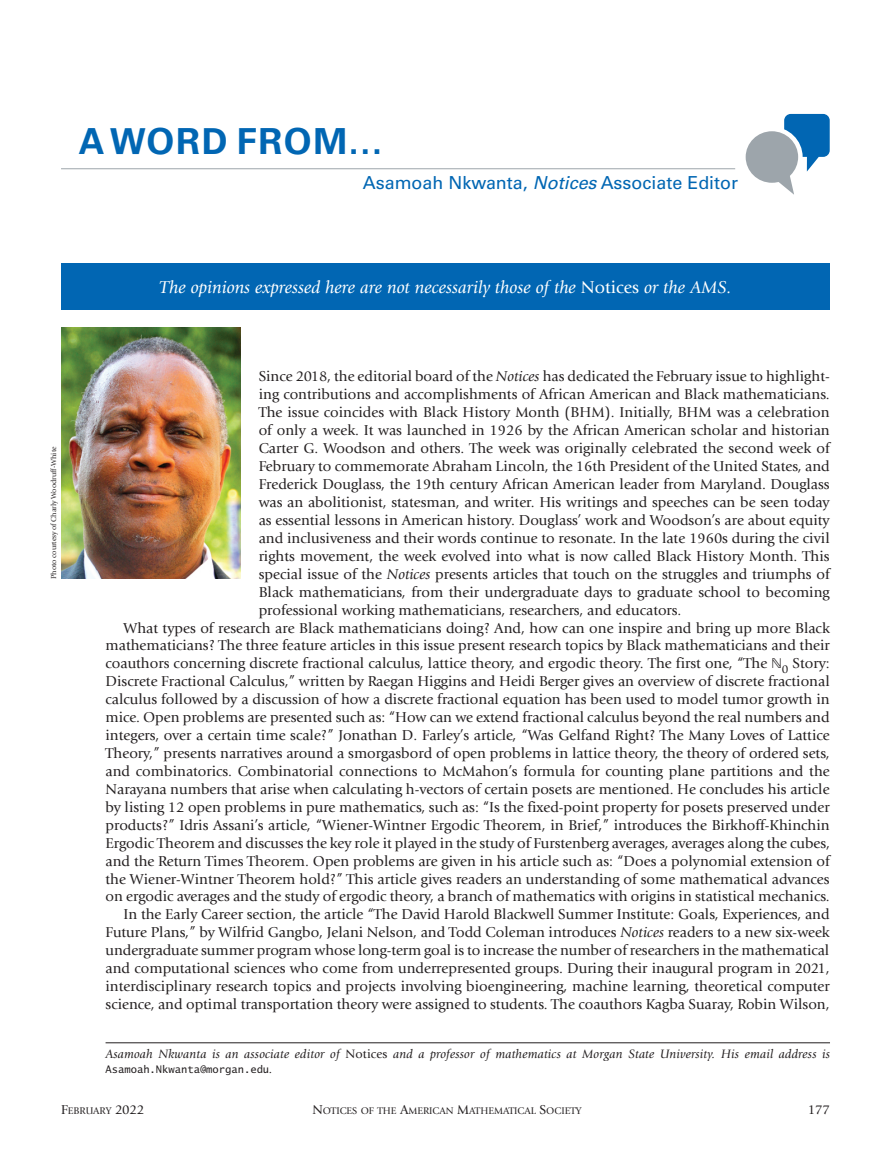
<style>
.page{position:relative;width:891px;height:1161px;background:#fff}
.page>*{position:absolute;margin:0;border:0;box-sizing:border-box;transform-origin:0 0}
.t1{font:700 35.85px "Univers LT Std";letter-spacing:.045em;color:#0166b3}
.t2{font:italic 18px "Giovanni Std";color:#fff}
.t3{font:18px "Univers LT Std";color:#0166b3}
.t4{font:15px "Giovanni Std";color:#231f20}
.t5{font:13.5px "Giovanni Std";color:#231f20}
.t6{font:italic 12.75px "Giovanni Std";letter-spacing:.015em;color:#231f20}
.t7{font:10.5px "Lucida Sans Typewriter";color:#231f20}
.t8{font:10.05px "Giovanni Std";color:#231f20}
.t9{font:7.5px "Giovanni Std";letter-spacing:-.005em;color:#231f20}
.s1{font-style:italic}
.s2{font-style:normal}
.s3{font-family:"STIX Two Math"}
.s4{font-family:"Giovanni Std";font-style:italic;font-size:12.75px}
.s5{font-size:13.5px}
</style>
<div class="page">
<hr style="left:61px;top:168px;width:674px;height:1px;background:#9da5ab">
<svg style="left:745px;top:114px;width:85px;height:81px"></svg>
<div style="left:61px;top:263px;width:769px;height:46px;background:#0166b3"></div>
<hr style="left:106px;top:1042px;width:724px;height:1px;background:#231f20">
<img style="left:61px;top:328px;width:180px;height:251px">
<h1 class="t1" style="left:79px;top:121px;width:305px">A WORD FROM...</h1>
<p class="t3" style="left:363px;top:172px;width:377px">Asamoah Nkwanta, <span class="s1">Notices</span> Associate Editor</p>
<p class="t9" style="left:50px;top:579px;width:134px;rotate:-90deg">Photo courtesy of Charly Woodruff-White</p>
<p class="t2" style="left:159px;top:277px;width:574px">The opinions expressed here are not necessarily those of the <span class="s2">Notices</span> or the AMS.</p>
<p class="t4" style="left:259px;top:368px;width:573px">Since 2018, the editorial board of the <span class="s1">Notices</span> has dedicated the February issue to highlight-</p>
<p class="t4" style="left:259px;top:386px;width:573px">ing contributions and accomplishments of African American and Black mathematicians.</p>
<p class="t4" style="left:259px;top:404px;width:573px">The issue coincides with Black History Month (BHM). Initially, BHM was a celebration</p>
<p class="t4" style="left:259px;top:422px;width:573px">of only a week. It was launched in 1926 by the African American scholar and historian</p>
<p class="t4" style="left:259px;top:440px;width:573px">Carter G. Woodson and others. The week was originally celebrated the second week of</p>
<p class="t4" style="left:259px;top:458px;width:573px">February to commemorate Abraham Lincoln, the 16th President of the United States, and</p>
<p class="t4" style="left:259px;top:476px;width:573px">Frederick Douglass, the 19th century African American leader from Maryland. Douglass</p>
<p class="t4" style="left:259px;top:494px;width:572px">was an abolitionist, statesman, and writer. His writings and speeches can be seen today</p>
<p class="t4" style="left:259px;top:512px;width:572px">as essential lessons in American history. Douglass’ work and Woodson’s are about equity</p>
<p class="t4" style="left:259px;top:530px;width:573px">and inclusiveness and their words continue to resonate. In the late 1960s during the civil</p>
<p class="t4" style="left:259px;top:547px;width:573px">rights movement, the week evolved into what is now called Black History Month. This</p>
<p class="t4" style="left:259px;top:565px;width:573px">special issue of the <span class="s1">Notices</span> presents articles that touch on the struggles and triumphs of</p>
<p class="t4" style="left:259px;top:583px;width:573px">Black mathematicians, from their undergraduate days to graduate school to becoming</p>
<p class="t4" style="left:259px;top:601px;width:424px">professional working mathematicians, researchers, and educators.</p>
<p class="t4" style="left:124px;top:619px;width:708px">What types of research are Black mathematicians doing? And, how can one inspire and bring up more Black</p>
<p class="t4" style="left:106px;top:637px;width:726px">mathematicians? The three feature articles in this issue present research topics by Black mathematicians and their</p>
<p class="t4" style="left:106px;top:655px;width:726px">coauthors concerning discrete fractional calculus, lattice theory, and ergodic theory. The first one, “The <span class="s3">ℕ</span><sub>0</sub> Story:</p>
<p class="t4" style="left:106px;top:673px;width:726px">Discrete Fractional Calculus,” written by Raegan Higgins and Heidi Berger gives an overview of discrete fractional</p>
<p class="t4" style="left:106px;top:691px;width:726px">calculus followed by a discussion of how a discrete fractional equation has been used to model tumor growth in</p>
<p class="t4" style="left:106px;top:709px;width:726px">mice. Open problems are presented such as: “How can we extend fractional calculus beyond the real numbers and</p>
<p class="t4" style="left:106px;top:727px;width:726px">integers, over a certain time scale?” Jonathan D. Farley’s article, “Was Gelfand Right? The Many Loves of Lattice</p>
<p class="t4" style="left:106px;top:745px;width:726px">Theory,” presents narratives around a smorgasbord of open problems in lattice theory, the theory of ordered sets,</p>
<p class="t4" style="left:106px;top:763px;width:726px">and combinatorics. Combinatorial connections to McMahon’s formula for counting plane partitions and the</p>
<p class="t4" style="left:106px;top:781px;width:726px">Narayana numbers that arise when calculating h-vectors of certain posets are mentioned. He concludes his article</p>
<p class="t4" style="left:106px;top:798px;width:726px">by listing 12 open problems in pure mathematics, such as: “Is the fixed-point property for posets preserved under</p>
<p class="t4" style="left:106px;top:816px;width:726px">products?” Idris Assani’s article, “Wiener-Wintner Ergodic Theorem, in Brief,” introduces the Birkhoff-Khinchin</p>
<p class="t4" style="left:106px;top:834px;width:726px">Ergodic Theorem and discusses the key role it played in the study of Furstenberg averages, averages along the cubes,</p>
<p class="t4" style="left:106px;top:852px;width:726px">and the Return Times Theorem. Open problems are given in his article such as: “Does a polynomial extension of</p>
<p class="t4" style="left:106px;top:870px;width:726px">the Wiener-Wintner Theorem hold?” This article gives readers an understanding of some mathematical advances</p>
<p class="t4" style="left:106px;top:888px;width:726px">on ergodic averages and the study of ergodic theory, a branch of mathematics with origins in statistical mechanics.</p>
<p class="t4" style="left:124px;top:906px;width:708px">In the Early Career section, the article “The David Harold Blackwell Summer Institute: Goals, Experiences, and</p>
<p class="t4" style="left:106px;top:924px;width:726px">Future Plans,” by Wilfrid Gangbo, Jelani Nelson, and Todd Coleman introduces <span class="s1">Notices</span> readers to a new six-week</p>
<p class="t4" style="left:106px;top:942px;width:725px">undergraduate summer program whose long-term goal is to increase the number of researchers in the mathematical</p>
<p class="t4" style="left:106px;top:960px;width:726px">and computational sciences who come from underrepresented groups. During their inaugural program in 2021,</p>
<p class="t4" style="left:106px;top:978px;width:726px">interdisciplinary research topics and projects involving bioengineering, machine learning, theoretical computer</p>
<p class="t4" style="left:106px;top:996px;width:726px">science, and optimal transportation theory were assigned to students. The coauthors Kagba Suaray, Robin Wilson,</p>
<p class="t6" style="left:106px;top:1047px;width:726px">Asamoah Nkwanta is an associate editor of <span class="s2">Notices</span> and a professor of mathematics at Morgan State University. His email address is</p>
<p class="t7" style="left:106px;top:1063px;width:169px">Asamoah.Nkwanta@morgan.edu<span class="s4">.</span></p>
<p class="t8" style="left:61px;top:1105px;width:85px"><span class="s5">F</span>EBRUARY <span class="s5">2022</span></p>
<p class="t8" style="left:312px;top:1105px;width:271px"><span class="s5">N</span>OTICES OF THE <span class="s5">A</span>MERICAN <span class="s5">M</span>ATHEMATICAL <span class="s5">S</span>OCIETY</p>
<p class="t5" style="left:808px;top:1102px;width:24px">177</p>
</div>
